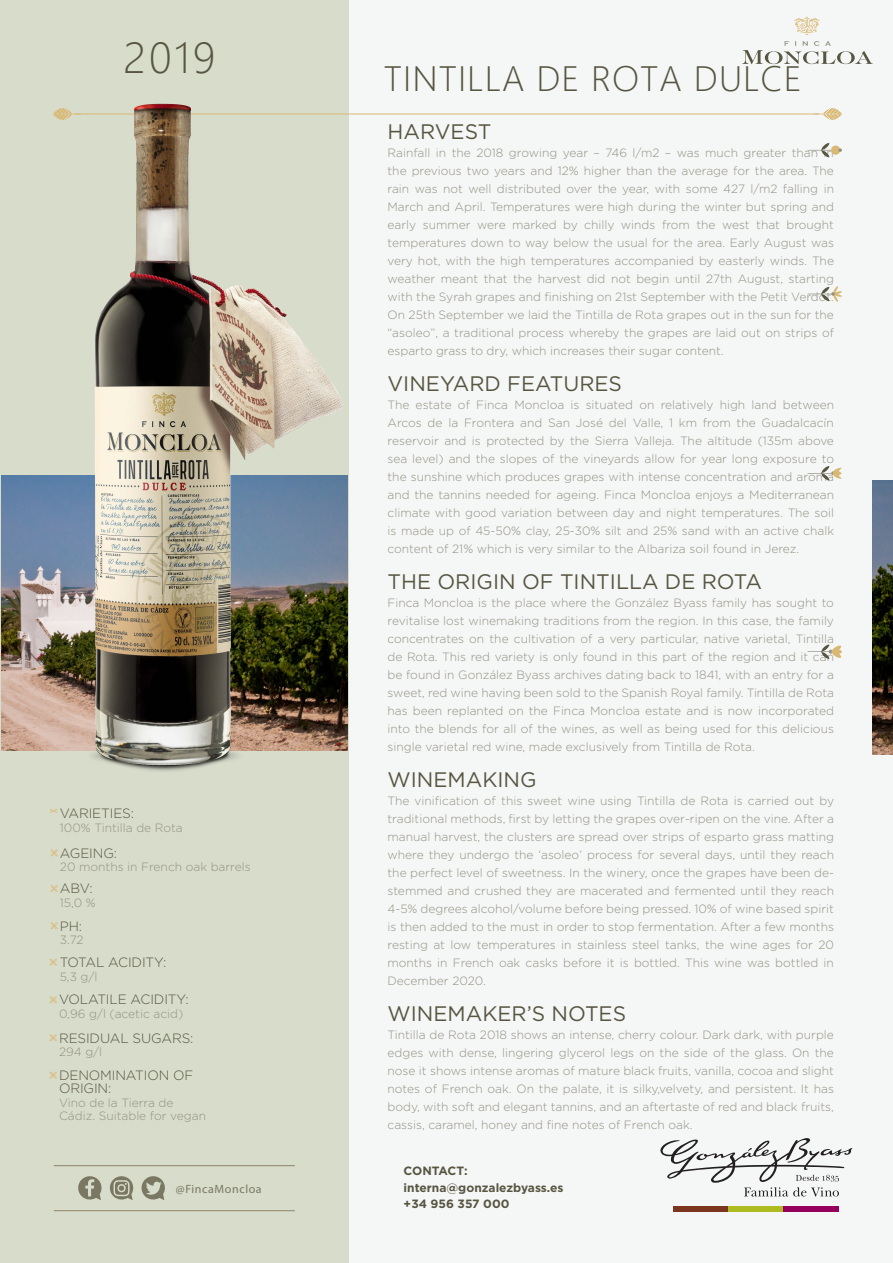
<style>
.page{position:relative;width:893px;height:1263px;background:#f5f7f7}
.page>*{position:absolute;margin:0;border:0;box-sizing:border-box;transform-origin:0 0}
.t1{font:40.5px "Microsoft Jheng Hei UI Light";color:#585641}
.t2{font:33px "Microsoft Jheng Hei UI Light";letter-spacing:.03em;color:#585641}
.t3{font:21px "Gotham";color:#585641}
.t4{font:300 13.5px/13.5px "Gotham";letter-spacing:-.01em;color:#585641}
.t5{font:300 12px/18px "Gotham";color:#939283;text-align:justify}
.t6{font:700 12px "Gotham";color:#585641}
.t7{font:12px "Myriad Pro";letter-spacing:.05em;color:#7a7863}
</style>
<div class="page">
<div style="left:0;top:0;width:349px;height:1263px;background:#d8dccb"></div>
<div style="left:673px;top:1207px;width:55px;height:5px;background:#7c351e"></div>
<div style="left:728px;top:1207px;width:56px;height:5px;background:#aebc21"></div>
<div style="left:784px;top:1207px;width:55px;height:5px;background:#97015e"></div>
<svg style="left:660px;top:1138px;width:192px;height:58px"></svg>
<div style="left:831px;top:146px;width:9px;height:9px;background:#d9b873;border-radius:50%"></div>
<svg style="left:808px;top:143px;width:23px;height:15px"></svg>
<svg style="left:838px;top:148px;width:4px;height:4px"></svg>
<svg style="left:808px;top:466px;width:34px;height:15px"></svg>
<svg style="left:808px;top:286px;width:34px;height:16px"></svg>
<svg style="left:808px;top:644px;width:34px;height:15px"></svg>
<svg style="left:742px;top:41px;width:131px;height:23px"></svg>
<svg style="left:794px;top:17px;width:25px;height:18px"></svg>
<svg style="left:50px;top:809px;width:7px;height:4px"></svg>
<svg style="left:50px;top:959px;width:7px;height:7px"></svg>
<svg style="left:50px;top:996px;width:7px;height:7px"></svg>
<svg style="left:50px;top:1034px;width:7px;height:7px"></svg>
<svg style="left:50px;top:1072px;width:7px;height:6px"></svg>
<svg style="left:51px;top:849px;width:7px;height:7px"></svg>
<svg style="left:51px;top:885px;width:7px;height:7px"></svg>
<img style="left:873px;top:480px;width:20px;height:275px">
<hr style="left:75px;top:114px;width:744px;height:1px;background:#d9b873">
<svg style="left:814px;top:108px;width:28px;height:12px"></svg>
<svg style="left:53px;top:108px;width:17px;height:12px"></svg>
<svg style="left:78px;top:1176px;width:87px;height:24px"></svg>
<hr style="left:54px;top:1165px;width:241px;height:1px;background:#8f8468">
<hr style="left:54px;top:1210px;width:241px;height:1px;background:#8f8468">
<svg style="left:51px;top:922px;width:7px;height:7px"></svg>
<img style="left:1px;top:476px;width:69px;height:274px">
<img style="left:70px;top:103px;width:280px;height:668px">
<p class="t1" style="left:124px;top:32px;width:93px">2019</p>
<p class="t4" style="left:60px;top:806px;width:76px">VARIETIES:</p>
<p class="t5" style="left:60px;top:818px;width:124px">100% Tintilla de Rota</p>
<p class="t4" style="left:60px;top:846px;width:59px">AGEING:</p>
<p class="t5" style="left:60px;top:857px;width:192px">20 months in French oak barrels</p>
<p class="t4" style="left:60px;top:881px;width:34px">ABV:</p>
<p class="t5" style="left:60px;top:893px;width:37px">15,0 %</p>
<p class="t4" style="left:60px;top:919px;width:24px">PH:</p>
<p class="t5" style="left:60px;top:930px;width:25px">3.72</p>
<p class="t4" style="left:60px;top:955px;width:108px">TOTAL ACIDITY:</p>
<p class="t5" style="left:60px;top:967px;width:39px">5,3 g/l</p>
<p class="t4" style="left:59px;top:992px;width:131px">VOLATILE ACIDITY:</p>
<p class="t5" style="left:59px;top:1004px;width:126px">0,96 g/l (acetic acid)</p>
<p class="t4" style="left:59px;top:1030px;width:136px">RESIDUAL SUGARS:</p>
<p class="t5" style="left:59px;top:1042px;width:45px">294 g/l</p>
<p class="t4" style="left:59px;top:1068px;width:136px">DENOMINATION OF<br>ORIGIN:</p>
<p class="t5" style="left:59px;top:1095px;width:148px;line-height:13.5px">Vino de la Tierra de<br>Cádiz. Suitable for vegan</p>
<p class="t7" style="left:176px;top:1181px;width:87px">@FincaMoncloa</p>
<p class="t2" style="left:384px;top:58px;width:419px">TINTILLA DE ROTA DULCE</p>
<p class="t3" style="left:387px;top:118px;width:105px">HARVEST</p>
<p class="t5" style="left:387px;top:143px;width:448px">Rainfall in the 2018 growing year – 746 l/m2 – was much greater than in the previous two years and 12% higher than the average for the area. The rain was not well distributed over the year, with some 427 l/m2 falling in March and April. Temperatures were high during the winter but spring and early summer were marked by chilly winds from the west that brought temperatures down to way below the usual for the area. Early August was very hot, with the high temperatures accompanied by easterly winds. The weather meant that the harvest did not begin until 27th August, starting with the Syrah grapes and finishing on 21st September with the Petit Verdot.<br>On 25th September we laid the Tintilla de Rota grapes out in the sun for the “asoleo”, a traditional process whereby the grapes are laid out on strips of esparto grass to dry, which increases their sugar content.</p>
<p class="t3" style="left:387px;top:370px;width:236px">VINEYARD FEATURES</p>
<p class="t5" style="left:387px;top:395px;width:448px">The estate of Finca Moncloa is situated on relatively high land between Arcos de la Frontera and San José del Valle, 1 km from the Guadalcacín reservoir and is protected by the Sierra Valleja. The altitude (135m above sea level) and the slopes of the vineyards allow for year long exposure to the sunshine which produces grapes with intense concentration and aroma and the tannins needed for ageing. Finca Moncloa enjoys a Mediterranean climate with good variation between day and night temperatures. The soil is made up of 45-50% clay, 25-30% silt and 25% sand with an active chalk content of 21% which is very similar to the Albariza soil found in Jerez.</p>
<p class="t3" style="left:387px;top:568px;width:376px">THE ORIGIN OF TINTILLA DE ROTA</p>
<p class="t5" style="left:387px;top:593px;width:448px">Finca Moncloa is the place where the González Byass family has sought to revitalise lost winemaking traditions from the region. In this case, the family concentrates on the cultivation of a very particular, native varietal, Tintilla de Rota. This red variety is only found in this part of the region and it can be found in González Byass archives dating back to 1841, with an entry for a sweet, red wine having been sold to the Spanish Royal family. Tintilla de Rota has been replanted on the Finca Moncloa estate and is now incorporated into the blends for all of the wines, as well as being used for this delicious single varietal red wine, made exclusively from Tintilla de Rota.</p>
<p class="t3" style="left:387px;top:766px;width:151px">WINEMAKING</p>
<p class="t5" style="left:387px;top:791px;width:448px">The vinification of this sweet wine using Tintilla de Rota is carried out by traditional methods, first by letting the grapes over-ripen on the vine. After a manual harvest, the clusters are spread over strips of esparto grass matting where they undergo the ‘asoleo’ process for several days, until they reach the perfect level of sweetness. In the winery, once the grapes have been de&shy;stemmed and crushed they are macerated and fermented until they reach 4-5% degrees alcohol/volume before being pressed. 10% of wine based spirit is then added to the must in order to stop fermentation. After a few months resting at low temperatures in stainless steel tanks, the wine ages for 20 months in French oak casks before it is bottled. This wine was bottled in December 2020.</p>
<p class="t3" style="left:387px;top:1000px;width:240px">WINEMAKER’S NOTES</p>
<p class="t5" style="left:387px;top:1025px;width:448px">Tintilla de Rota 2018 shows an intense, cherry colour. Dark dark, with purple edges with dense, lingering glycerol legs on the side of the glass. On the nose it shows intense aromas of mature black fruits, vanilla, cocoa and slight notes of French oak. On the palate, it is silky,velvety, and persistent. It has body, with soft and elegant tannins, and an aftertaste of red and black fruits, cassis, caramel, honey and fine notes of French oak.</p>
<p class="t6" style="left:404px;top:1163px;width:65px">CONTACT:</p>
<p class="t6" style="left:404px;top:1179px;width:161px">interna@gonzalezbyass.es</p>
<p class="t6" style="left:404px;top:1195px;width:107px">+34 956 357 000</p>
</div>
